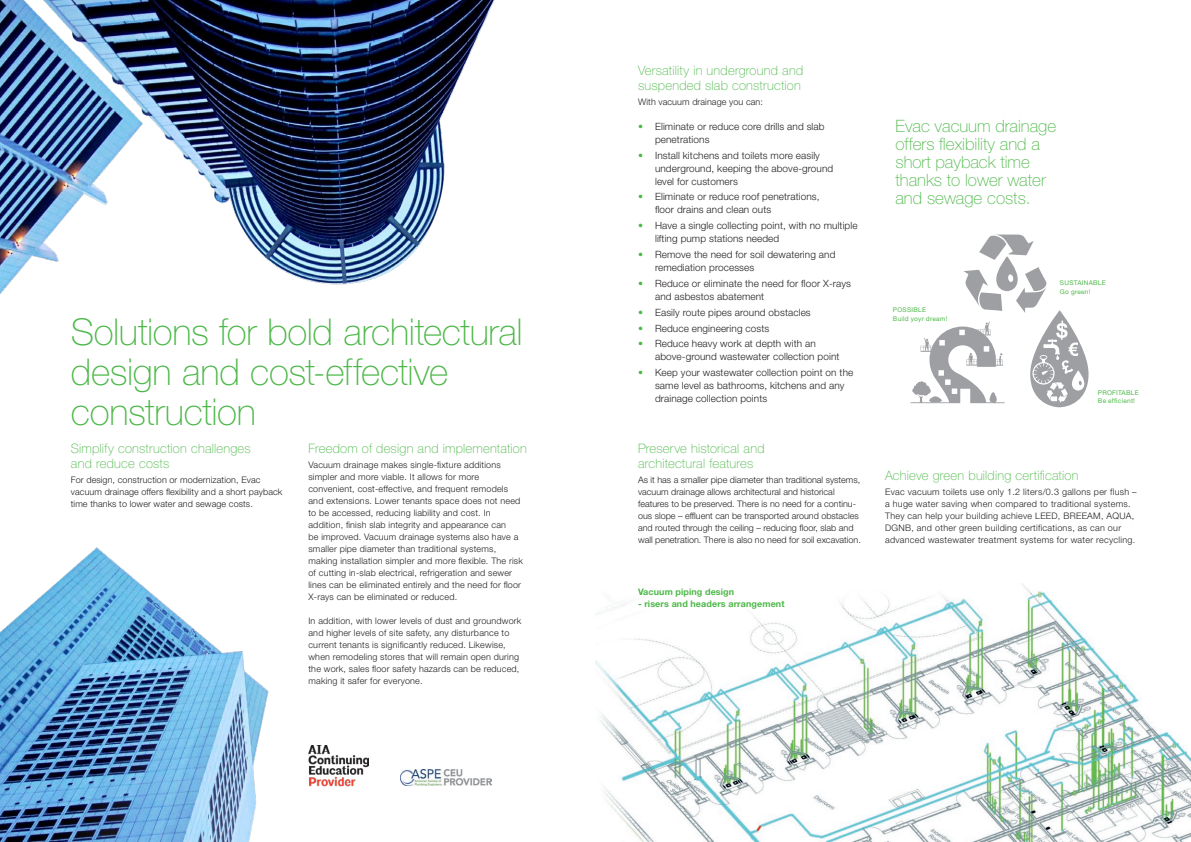
<style>
.page{position:relative;width:1191px;height:842px;background:#fff}
.page>*{position:absolute;margin:0;border:0;box-sizing:border-box;transform-origin:0 0}
.t1{font:100 37px/40px "Helvetica Neue LT Std";letter-spacing:-.01em;color:#4cb848}
.t2{font:100 17px/18px "Helvetica Neue LT Std";color:#4cb848}
.t3{font:100 13px/15px "Helvetica Neue LT Std";letter-spacing:.015em;color:#4cb848}
.t4{font:300 10px/13px "Helvetica Neue LT Std";letter-spacing:.01em;color:#231f20}
.t5{font:300 9px/12px "Helvetica Neue LT Std";letter-spacing:.02em;color:#231f20}
.t6{font:300 9px/12px "Helvetica Neue LT Std";color:#231f20}
.t7{font:700 9px "Helvetica Neue LT Std";letter-spacing:.01em;color:#4cb848}
.t8{font:6.5px/8.9px "Helvetica Neue LT Std";letter-spacing:.04em;color:#4cb848}
.s1{color:#4cb848}
</style>
<div class="page">
<img style="left:0;top:0;width:495px;height:842px">
<img style="left:595px;top:583px;width:596px;height:259px">
<svg style="left:910px;top:234px;width:178px;height:173px"></svg>
<img style="left:308px;top:745px;width:60px;height:44px">
<img style="left:401px;top:769px;width:90px;height:16px">
<h1 class="t1" style="left:71px;top:311px;width:453px">Solutions for bold architectural design and cost-effective construction</h1>
<h3 class="t3" style="left:71px;top:441px;width:181px">Simplify construction challenges and reduce costs</h3>
<p class="t5" style="left:71px;top:473px;width:213px">For design, construction or modernization, Evac vacuum drainage offers flexibility and a short payback time thanks to lower water and sewage costs.</p>
<h3 class="t3" style="left:308px;top:441px;width:220px">Freedom of design and implementation</h3>
<p class="t5" style="left:308px;top:458px;width:216px">Vacuum drainage makes single-fixture additions simpler and more viable. It allows for more convenient, cost-effective, and frequent remodels and extensions. Lower tenants space does not need to be accessed, reducing liability and cost. In addition, finish slab integrity and appearance can<br>be improved. Vacuum drainage systems also have a smaller pipe diameter than traditional systems, making installation simpler and more flexible. The risk of cutting in-slab electrical, refrigeration and sewer lines can be eliminated entirely and the need for floor X-rays can be eliminated or reduced.</p>
<p class="t5" style="left:308px;top:614px;width:214px">In addition, with lower levels of dust and groundwork and higher levels of site safety, any disturbance to current tenants is significantly reduced. Likewise, when remodeling stores that will remain open during the work, sales floor safety hazards can be reduced, making it safer for everyone.</p>
<h3 class="t3" style="left:638px;top:63px;width:167px">Versatility in underground and suspended slab construction</h3>
<p class="t5" style="left:638px;top:95px;width:126px">With vacuum drainage you can:</p>
<p class="t4" style="left:655px;top:119px;width:171px;text-indent:-17px"><span class="s1">•</span> Eliminate or reduce core drills and slab penetrations</p>
<p class="t4" style="left:655px;top:148px;width:180px;text-indent:-17px"><span class="s1">•</span> Install kitchens and toilets more easily underground, keeping the above-ground level for customers</p>
<p class="t4" style="left:655px;top:190px;width:166px;text-indent:-17px"><span class="s1">•</span> Eliminate or reduce roof penetrations, floor drains and clean outs</p>
<p class="t4" style="left:655px;top:219px;width:204px;text-indent:-17px"><span class="s1">•</span> Have a single collecting point, with no multiple lifting pump stations needed</p>
<p class="t4" style="left:655px;top:248px;width:182px;text-indent:-17px"><span class="s1">•</span> Remove the need for soil dewatering and remediation processes</p>
<p class="t4" style="left:655px;top:277px;width:197px;text-indent:-17px"><span class="s1">•</span> Reduce or eliminate the need for floor X-rays and asbestos abatement</p>
<p class="t4" style="left:638px;top:305px;width:174px"><span class="s1">•</span> Easily route pipes around obstacles</p>
<p class="t4" style="left:638px;top:321px;width:133px"><span class="s1">•</span> Reduce engineering costs</p>
<p class="t4" style="left:655px;top:337px;width:186px;text-indent:-17px"><span class="s1">•</span> Reduce heavy work at depth with an above-ground wastewater collection point</p>
<p class="t4" style="left:655px;top:366px;width:200px;text-indent:-17px"><span class="s1">•</span> Keep your wastewater collection point on the same level as bathrooms, kitchens and any drainage collection points</p>
<h3 class="t3" style="left:638px;top:441px;width:128px">Preserve historical and architectural features</h3>
<p class="t6" style="left:638px;top:473px;width:224px">As it has a smaller pipe diameter than traditional systems, vacuum drainage allows architectural and historical features to be preserved. There is no need for a continu&shy;ous slope – effluent can be transported around obstacles and routed through the ceiling – reducing floor, slab and wall penetration. There is also no need for soil excavation.</p>
<p class="t7" style="left:638px;top:586px;width:98px">Vacuum piping design</p>
<p class="t7" style="left:638px;top:598px;width:148px">- risers and headers arrangement</p>
<h2 class="t2" style="left:895px;top:117px;width:162px">Evac vacuum drainage offers flexibility and a short payback time thanks to lower water and sewage costs.</h2>
<p class="t8" style="left:893px;top:305px;width:56px">POSSIBLE<br>Build yoyr dream!</p>
<p class="t8" style="left:1060px;top:279px;width:47px">SUSTAINABLE<br>Go green!</p>
<p class="t8" style="left:1098px;top:388px;width:42px">PROFITABLE<br>Be efficient!</p>
<h3 class="t3" style="left:885px;top:468px;width:195px">Achieve green building certification</h3>
<p class="t5" style="left:885px;top:486px;width:253px">Evac vacuum toilets use only 1.2 liters/0.3 gallons per flush – a huge water saving when compared to traditional systems.<br>They can help your building achieve LEED, BREEAM, AQUA, DGNB, and other green building certifications, as can our advanced wastewater treatment systems for water recycling.</p>
</div>
